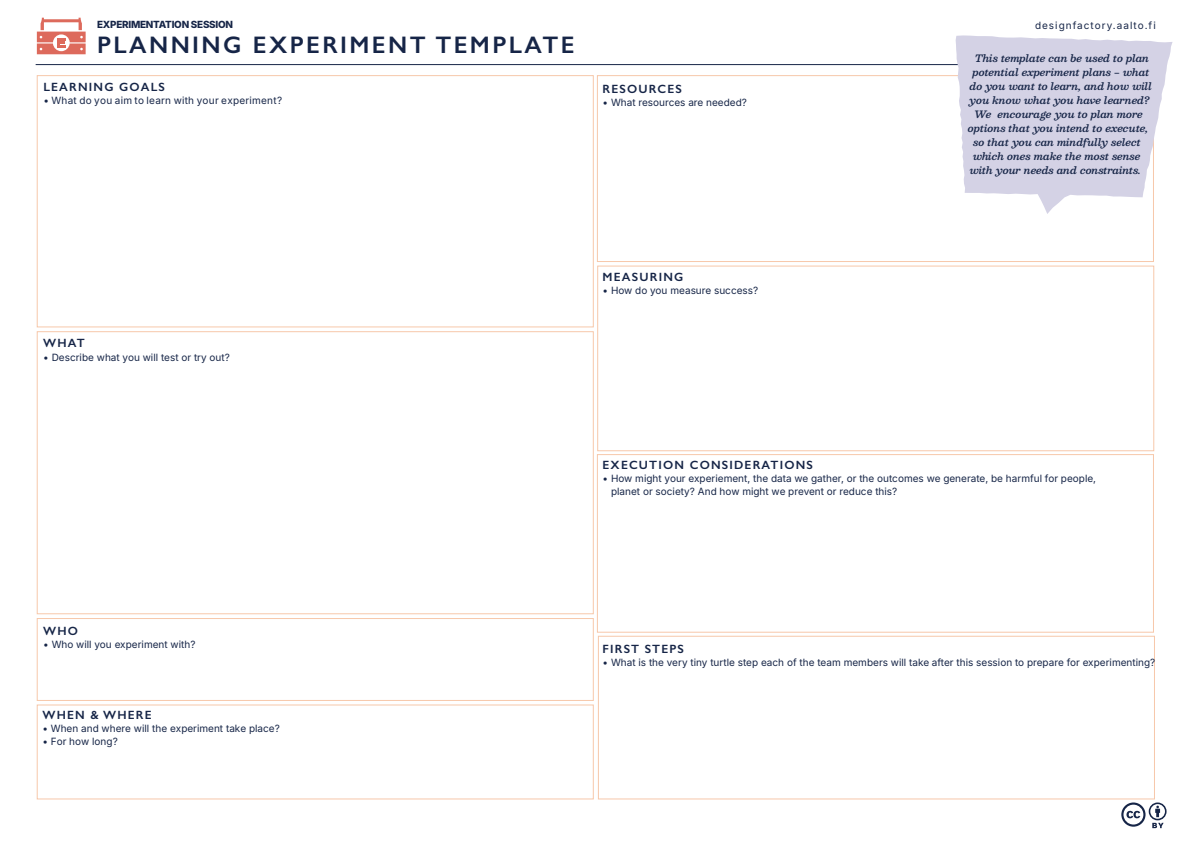
<style>
.page{position:relative;width:1191px;height:842px;background:#fff}
.page>*{position:absolute;margin:0;border:0;box-sizing:border-box;transform-origin:0 0}
.t1{font:600 24px "Gill Sans";letter-spacing:.1em;color:#162547}
.t2{font:600 12px "Gill Sans";letter-spacing:.1em;color:#162547}
.t3{font:10px/13px "Inter";color:#162547}
.t4{font:italic 600 10px "Besley";letter-spacing:-.01em;color:#162547}
.t5{font:10px "Inter";letter-spacing:.025em;color:#162547}
.t6{font:10px "Inter";letter-spacing:.1em;color:#162547}
.t7{font:800 9.9px "Inter";letter-spacing:-.025em;color:#162547}
.s1{font-family:"Nimbus San";font-weight:400;font-style:normal}
</style>
<div class="page">
<hr style="left:36px;top:64px;width:1118px;height:1px;background:#162547">
<svg style="left:37px;top:18px;width:49px;height:36px"></svg>
<svg style="left:1121px;top:802px;width:45px;height:26px"></svg>
<div style="left:37px;top:331px;width:557px;height:283px;border:1px solid #f7c8aa"></div>
<div style="left:37px;top:618px;width:557px;height:83px;border:1px solid #f7c8aa"></div>
<div style="left:37px;top:75px;width:557px;height:252px;border:1px solid #f7c8aa"></div>
<div style="left:597px;top:75px;width:557px;height:187px;border:1px solid #f7c8aa"></div>
<div style="left:597px;top:454px;width:557px;height:179px;border:1px solid #f7c8aa"></div>
<div style="left:598px;top:636px;width:557px;height:163px;border:1px solid #f7c8aa"></div>
<div style="left:597px;top:266px;width:557px;height:185px;border:1px solid #f7c8aa"></div>
<div style="left:37px;top:704px;width:557px;height:95px;border:1px solid #f7c8aa"></div>
<svg style="left:955px;top:35px;width:217px;height:179px"></svg>
<p class="t7" style="left:97px;top:16px;width:137px">EXPERIMENTATION SESSION</p>
<p class="t6" style="left:1035px;top:18px;width:122px">designfactory.aalto.fi</p>
<h1 class="t1" style="left:97px;top:31px;width:479px">PLANNING EXPERIMENT TEMPLATE</h1>
<p class="t2" style="left:43px;top:80px;width:123px">LEARNING GOALS</p>
<p class="t5" style="left:43px;top:93px;width:240px">• What do you aim to learn with your experiment?</p>
<p class="t2" style="left:602px;top:82px;width:81px">RESOURCES</p>
<p class="t3" style="left:602px;top:95px;width:146px">• What resources are needed?</p>
<p class="t2" style="left:43px;top:336px;width:43px">WHAT</p>
<p class="t3" style="left:43px;top:350px;width:188px">• Describe what you will test or try out?</p>
<p class="t2" style="left:602px;top:269px;width:82px">MEASURING</p>
<p class="t3" style="left:602px;top:283px;width:157px">• How do you measure success?</p>
<p class="t4" style="left:975px;top:51px;width:175px">This template can be used to plan</p>
<p class="t4" style="left:972px;top:65px;width:178px">potential experiment plans <span class="s1">‒</span> what</p>
<p class="t4" style="left:969px;top:79px;width:184px">do you want to learn, and how will</p>
<p class="t4" style="left:969px;top:93px;width:182px">you know what you have learned?</p>
<p class="t4" style="left:974px;top:107px;width:170px">We encourage you to plan more</p>
<p class="t4" style="left:968px;top:121px;width:182px">options that you intend to execute,</p>
<p class="t4" style="left:973px;top:135px;width:169px">so that you can mindfully select</p>
<p class="t4" style="left:972px;top:149px;width:169px">which ones make the most sense</p>
<p class="t4" style="left:969px;top:163px;width:173px">with your needs and constraints.</p>
<p class="t2" style="left:602px;top:457px;width:212px">EXECUTION CONSIDERATIONS</p>
<p class="t3" style="left:611px;top:471px;width:486px;text-indent:-8px">• How might your experiement, the data we gather, or the outcomes we generate, be harmful for people, planet or society? And how might we prevent or reduce this?</p>
<p class="t2" style="left:43px;top:623px;width:36px">WHO</p>
<p class="t3" style="left:43px;top:637px;width:154px">• Who will you experiment with?</p>
<p class="t2" style="left:602px;top:642px;width:83px">FIRST STEPS</p>
<p class="t3" style="left:602px;top:656px;width:554px">• What is the very tiny turtle step each of the team members will take after this session to prepare for experimenting?</p>
<p class="t2" style="left:42px;top:707px;width:111px">WHEN &amp; WHERE</p>
<p class="t3" style="left:42px;top:721px;width:239px">• When and where will the experiment take place?</p>
<p class="t3" style="left:42px;top:734px;width:77px">• For how long?</p>
</div>
